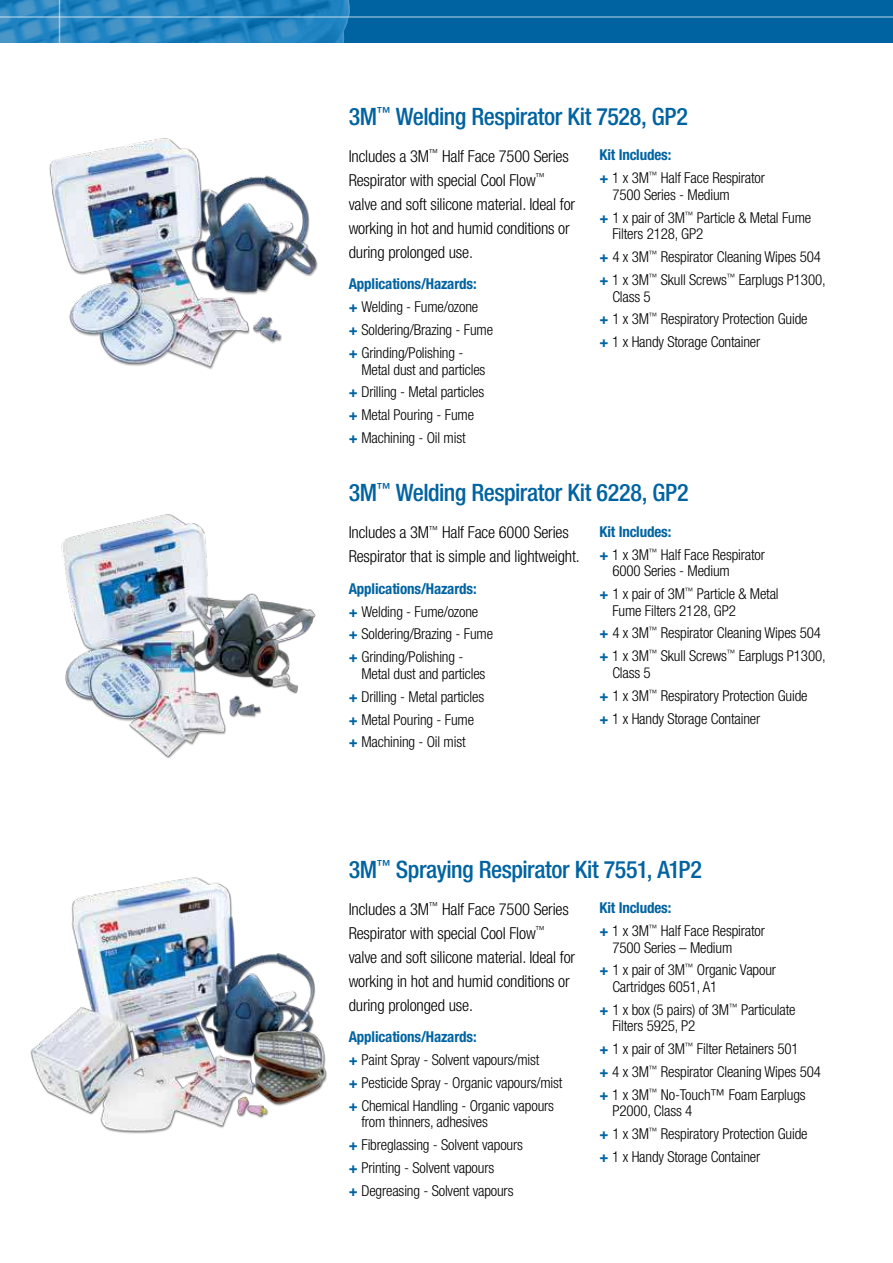
<style>
.page{position:relative;width:893px;height:1263px;background:#fff}
.page>*{position:absolute;margin:0;border:0;box-sizing:border-box;transform-origin:0 0}
.t1{font:500 condensed 24px "Helvetica Neue";letter-spacing:-.02em;color:#0063a1}
.t2{font:300 condensed 16.5px/24px "Helvetica Neue";letter-spacing:-.01em;color:#000}
.t3{font:300 condensed 15px/23px "Helvetica Neue";letter-spacing:-.01em;color:#000}
.s1{font-weight:700;color:#0063a1}
</style>
<div class="page">
<img style="left:49px;top:138px;width:269px;height:231px">
<img style="left:61px;top:514px;width:255px;height:245px">
<img style="left:30px;top:877px;width:297px;height:257px">
<div style="left:0;top:0;width:893px;height:43px;background:#0063a1"></div>
<img style="left:0;top:0;width:350px;height:43px">
<hr style="left:0;top:16px;width:893px;height:2px;background:#fff">
<hr style="left:59px;top:0;width:1px;height:68px;background:#fff">
<h1 class="t1" style="left:349px;top:108px;width:341px">3M<sup>™</sup> Welding Respirator Kit 7528, GP2</h1>
<p class="t2" style="left:349px;top:145px;width:228px">Includes a 3M<sup>™</sup> Half Face 7500 Series Respirator with special Cool Flow<sup>™ </sup>valve and soft silicone material. Ideal for working in hot and humid conditions or during prolonged use.</p>
<p class="t3" style="left:349px;top:273px;width:146px"><span class="s1">Applications/Hazards:<br>+</span> Welding - Fume/ozone<br><span class="s1">+</span> Soldering/Brazing - Fume <span class="s1">+</span> Grinding/Polishing -</p>
<p class="t3" style="left:349px;top:359px;width:138px;text-indent:13px">Metal dust and particles <span class="s1">+</span> Drilling - Metal particles <span class="s1">+</span> Metal Pouring - Fume <span class="s1">+</span> Machining - Oil mist</p>
<p class="t3" style="left:600px;top:145px;width:167px"><span class="s1">Kit Includes:<br>+</span> 1 x 3M<sup>™</sup> Half Face Respirator</p>
<p class="t3" style="left:600px;top:184px;width:213px;text-indent:13px">7500 Series - Medium<br><span class="s1">+</span> 1 x pair of 3M<sup>™</sup> Particle &amp; Metal Fume</p>
<p class="t3" style="left:600px;top:223px;width:228px;text-indent:13px">Filters 2128, GP2<br><span class="s1">+</span> 4 x 3M<sup>™</sup> Respirator Cleaning Wipes 504 <span class="s1">+</span> 1 x 3M<sup>™</sup> Skull Screws<sup>™</sup> Earplugs P1300,</p>
<p class="t3" style="left:600px;top:286px;width:210px;text-indent:13px">Class 5<br><span class="s1">+</span> 1 x 3M<sup>™</sup> Respiratory Protection Guide <span class="s1">+</span> 1 x Handy Storage Container</p>
<h1 class="t1" style="left:349px;top:484px;width:341px">3M<sup>™</sup> Welding Respirator Kit 6228, GP2</h1>
<p class="t2" style="left:349px;top:521px;width:233px">Includes a 3M<sup>™</sup> Half Face 6000 Series<br>Respirator that is simple and lightweight.</p>
<p class="t3" style="left:349px;top:578px;width:146px"><span class="s1">Applications/Hazards:<br>+</span> Welding - Fume/ozone<br><span class="s1">+</span> Soldering/Brazing - Fume <span class="s1">+</span> Grinding/Polishing -</p>
<p class="t3" style="left:349px;top:663px;width:138px;text-indent:13px">Metal dust and particles <span class="s1">+</span> Drilling - Metal particles <span class="s1">+</span> Metal Pouring - Fume <span class="s1">+</span> Machining - Oil mist</p>
<p class="t3" style="left:600px;top:521px;width:167px"><span class="s1">Kit Includes:<br>+</span> 1 x 3M<sup>™</sup> Half Face Respirator</p>
<p class="t3" style="left:600px;top:560px;width:181px;text-indent:13px">6000 Series - Medium<br><span class="s1">+</span> 1 x pair of 3M<sup>™</sup> Particle &amp; Metal</p>
<p class="t3" style="left:600px;top:600px;width:228px;text-indent:13px">Fume Filters 2128, GP2<br><span class="s1">+</span> 4 x 3M<sup>™</sup> Respirator Cleaning Wipes 504 <span class="s1">+</span> 1 x 3M<sup>™</sup> Skull Screws<sup>™</sup> Earplugs P1300,</p>
<p class="t3" style="left:600px;top:662px;width:210px;text-indent:13px">Class 5<br><span class="s1">+</span> 1 x 3M<sup>™</sup> Respiratory Protection Guide <span class="s1">+</span> 1 x Handy Storage Container</p>
<h1 class="t1" style="left:349px;top:860px;width:355px">3M<sup>™</sup> Spraying Respirator Kit 7551, A1P2</h1>
<p class="t2" style="left:349px;top:898px;width:228px">Includes a 3M<sup>™</sup> Half Face 7500 Series Respirator with special Cool Flow<sup>™ </sup>valve and soft silicone material. Ideal for working in hot and humid conditions or during prolonged use.</p>
<p class="t3" style="left:349px;top:1026px;width:215px"><span class="s1">Applications/Hazards:<br>+</span> Paint Spray - Solvent vapours/mist<br><span class="s1">+</span> Pesticide Spray - Organic vapours/mist <span class="s1">+</span> Chemical Handling - Organic vapours</p>
<p class="t3" style="left:349px;top:1111px;width:176px;text-indent:13px">from thinners, adhesives<br><span class="s1">+</span> Fibreglassing - Solvent vapours <span class="s1">+</span> Printing - Solvent vapours<br><span class="s1">+</span> Degreasing - Solvent vapours</p>
<p class="t3" style="left:600px;top:897px;width:167px"><span class="s1">Kit Includes:<br>+</span> 1 x 3M<sup>™</sup> Half Face Respirator</p>
<p class="t3" style="left:600px;top:937px;width:178px;text-indent:13px">7500 Series – Medium<br><span class="s1">+</span> 1 x pair of 3M<sup>™</sup> Organic Vapour</p>
<p class="t3" style="left:600px;top:976px;width:198px;text-indent:13px">Cartridges 6051, A1<br><span class="s1">+</span> 1 x box (5 pairs) of 3M<sup>™</sup> Particulate</p>
<p class="t3" style="left:600px;top:1015px;width:223px;text-indent:13px">Filters 5925, P2<br><span class="s1">+</span> 1 x pair of 3M<sup>™</sup> Filter Retainers 501<br><span class="s1">+</span> 4 x 3M<sup>™</sup> Respirator Cleaning Wipes 504 <span class="s1">+</span> 1 x 3M<sup>™</sup> No-Touch™ Foam Earplugs</p>
<p class="t3" style="left:600px;top:1100px;width:210px;text-indent:13px">P2000, Class 4<br><span class="s1">+</span> 1 x 3M<sup>™</sup> Respiratory Protection Guide <span class="s1">+</span> 1 x Handy Storage Container</p>
</div>
